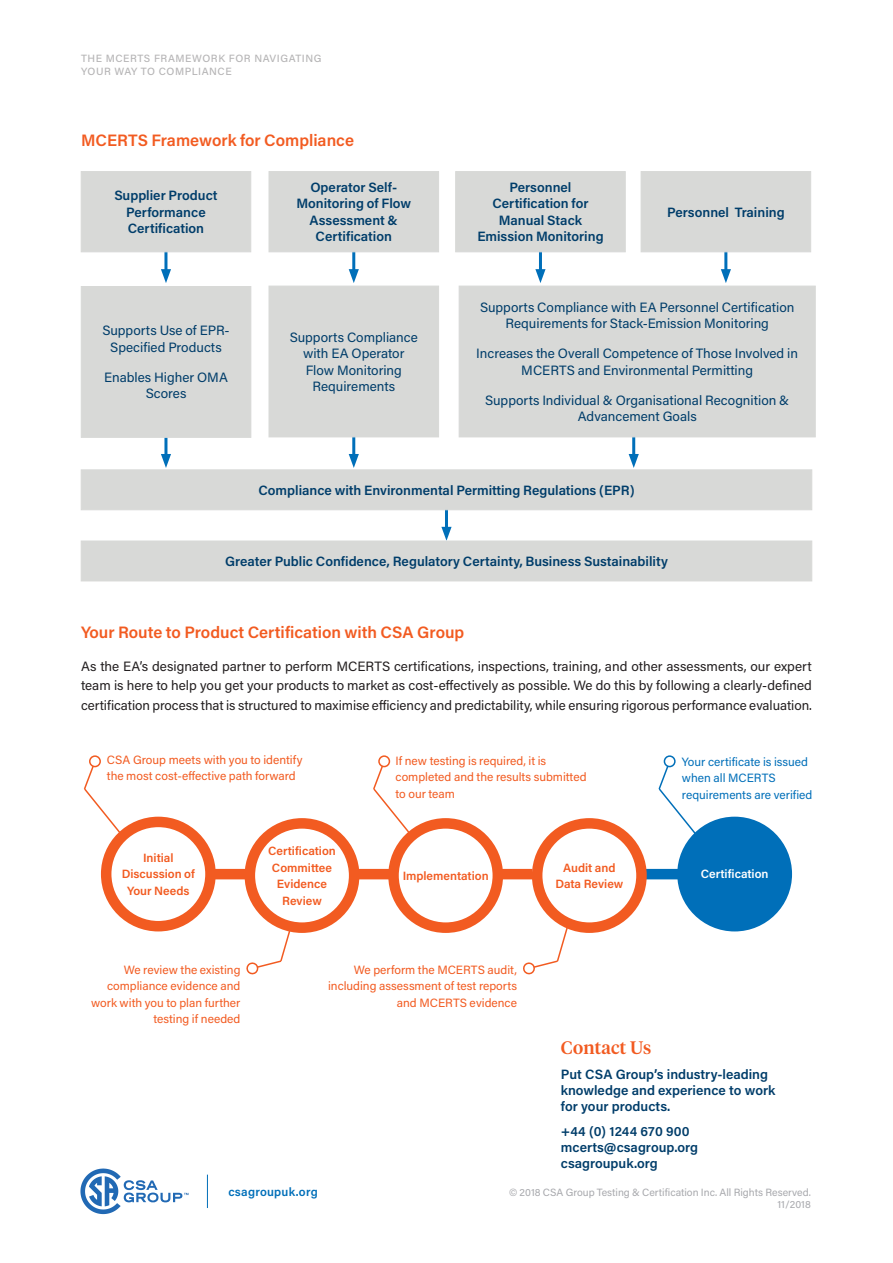
<style>
.page{position:relative;width:893px;height:1263px;background:#fff}
.page>*{position:absolute;margin:0;border:0;box-sizing:border-box;transform-origin:0 0}
.Pull_Quote_Orange{font:500 18px "Tiempos Headline";letter-spacing:.01em;color:#f25b21}
.Paragraph_Headers{font:600 16.5px "Acumin Pro";color:#f25b21}
.CTA_Body{font:600 13.5px/16.5px "Acumin Pro";color:#003d6a;text-align:center}
.t1{font:13.5px/16.5px "Acumin Pro";color:#003d6a;text-align:center}
.Body_Copy_Justified{font:13.5px/19.5px "Acumin Pro";letter-spacing:-.005em;color:#231f20;text-align:justify}
.t2{font:12px/16.5px "Acumin Pro";color:#f25b21}
.t3{font:600 12px/16.5px "Acumin Pro";color:#f25b21;text-align:center}
.t4{font:12px/16.5px "Acumin Pro";color:#006fb9}
.t5{font:600 12px "Acumin Pro";letter-spacing:.02em;color:#006fb9}
.t6{font:600 12px "Acumin Pro";color:#fff}
.t7{font:10.5px/11.9px "Acumin Pro";color:#a8a9ad;text-align:right}
.Title_Reiterated{font:500 10.5px "Acumin Pro";letter-spacing:.05em;color:#b6b5b6}
</style>
<div class="page">
<hr style="left:207px;top:1174px;width:1px;height:34px;background:#006fb9">
<svg style="left:80px;top:1168px;width:108px;height:46px"></svg>
<hr style="left:164px;top:251px;width:3px;height:23px;background:#006fb9">
<svg style="left:161px;top:269px;width:10px;height:14px"></svg>
<hr style="left:164px;top:436px;width:3px;height:22px;background:#006fb9">
<svg style="left:161px;top:454px;width:10px;height:14px"></svg>
<hr style="left:352px;top:251px;width:3px;height:23px;background:#006fb9">
<svg style="left:349px;top:269px;width:10px;height:14px"></svg>
<hr style="left:352px;top:436px;width:3px;height:22px;background:#006fb9">
<svg style="left:349px;top:454px;width:10px;height:14px"></svg>
<hr style="left:539px;top:251px;width:3px;height:23px;background:#006fb9">
<svg style="left:535px;top:269px;width:11px;height:14px"></svg>
<hr style="left:632px;top:436px;width:3px;height:22px;background:#006fb9">
<svg style="left:629px;top:454px;width:10px;height:14px"></svg>
<hr style="left:445px;top:508px;width:3px;height:23px;background:#006fb9">
<svg style="left:441px;top:527px;width:11px;height:14px"></svg>
<hr style="left:724px;top:251px;width:3px;height:23px;background:#006fb9">
<svg style="left:721px;top:269px;width:10px;height:14px"></svg>
<div style="left:81px;top:171px;width:170px;height:81px;background:#d8d9d7"></div>
<div style="left:81px;top:286px;width:170px;height:151px;background:#d8d9d7"></div>
<div style="left:641px;top:171px;width:170px;height:81px;background:#d8d9d7"></div>
<div style="left:269px;top:171px;width:170px;height:81px;background:#d8d9d7"></div>
<div style="left:269px;top:286px;width:170px;height:151px;background:#d8d9d7"></div>
<div style="left:455px;top:171px;width:170px;height:81px;background:#d8d9d7"></div>
<div style="left:459px;top:286px;width:356px;height:151px;background:#d8d9d7"></div>
<div style="left:81px;top:470px;width:731px;height:40px;background:#d8d9d7"></div>
<div style="left:81px;top:541px;width:731px;height:40px;background:#d8d9d7"></div>
<svg style="left:523px;top:903px;width:50px;height:72px"></svg>
<svg style="left:246px;top:903px;width:48px;height:72px"></svg>
<div style="left:101px;top:817px;width:115px;height:114px;border:10px solid #f25b21;border-radius:50%"></div>
<div style="left:211px;top:869px;width:45px;height:10px;background:#f25b21"></div>
<div style="left:250px;top:823px;width:104px;height:105px;background:#fff;border-radius:50%"></div>
<div style="left:245px;top:818px;width:114px;height:115px;border:10px solid #f25b21;border-radius:50%"></div>
<div style="left:355px;top:869px;width:36px;height:10px;background:#f25b21"></div>
<div style="left:388px;top:818px;width:115px;height:115px;border:10px solid #f25b21;border-radius:50%"></div>
<div style="left:494px;top:869px;width:38px;height:10px;background:#f25b21"></div>
<div style="left:645px;top:869px;width:43px;height:10px;background:#006fb9"></div>
<div style="left:537px;top:823px;width:104px;height:105px;background:#fff;border-radius:50%"></div>
<div style="left:532px;top:818px;width:115px;height:115px;border:10px solid #f25b21;border-radius:50%"></div>
<div style="left:682px;top:822px;width:105px;height:104px;background:#006fb9;border-radius:50%"></div>
<div style="left:677px;top:817px;width:115px;height:114px;border:10px solid #006fb9;border-radius:50%"></div>
<svg style="left:83px;top:763px;width:40px;height:73px"></svg>
<div style="left:90px;top:756px;width:10px;height:10px;background:#fff;border-radius:50%"></div>
<div style="left:89px;top:755px;width:12px;height:12px;border:2px solid #f25b21;border-radius:50%"></div>
<svg style="left:373px;top:760px;width:39px;height:76px"></svg>
<div style="left:379px;top:756px;width:10px;height:10px;background:#fff;border-radius:50%"></div>
<div style="left:378px;top:755px;width:12px;height:12px;border:2px solid #f25b21;border-radius:50%"></div>
<svg style="left:658px;top:760px;width:40px;height:76px"></svg>
<div style="left:664px;top:756px;width:11px;height:10px;background:#fff;border-radius:50%"></div>
<div style="left:664px;top:755px;width:12px;height:12px;border:2px solid #006fb9;border-radius:50%"></div>
<p class="Title_Reiterated" style="left:81px;top:51px;width:242px">THE MCERTS FRAMEWORK FOR NAVIGATING</p>
<p class="Title_Reiterated" style="left:81px;top:64px;width:152px">YOUR WAY TO COMPLIANCE</p>
<p class="Paragraph_Headers" style="left:81px;top:128px;width:275px">MCERTS Framework for Compliance</p>
<p class="CTA_Body" style="left:114px;top:187px;width:105px">Supplier Product<br>Performance<br>Certification</p>
<p class="t1" style="left:102px;top:322px;width:129px">Supports Use of EPR-<br>Specified Products</p>
<p class="t1" style="left:104px;top:368px;width:125px">Enables Higher OMA<br>Scores</p>
<p class="CTA_Body" style="left:296px;top:178px;width:116px">Operator Self-<br>Monitoring of Flow<br>Assessment &amp;<br>Certification</p>
<p class="t1" style="left:290px;top:328px;width:130px">Supports Compliance with EA Operator<br>Flow Monitoring<br>Requirements</p>
<p class="CTA_Body" style="left:477px;top:178px;width:128px">Personnel<br>Certification for<br>Manual Stack<br>Emission Monitoring</p>
<p class="CTA_Body" style="left:667px;top:203px;width:119px">Personnel Training</p>
<p class="t1" style="left:480px;top:298px;width:316px">Supports Compliance with EA Personnel Certification<br>Requirements for Stack-Emission Monitoring</p>
<p class="t1" style="left:476px;top:345px;width:323px">Increases the Overall Competence of Those Involved in<br>MCERTS and Environmental Permitting</p>
<p class="t1" style="left:485px;top:391px;width:306px">Supports Individual &amp; Organisational Recognition &amp;<br>Advancement Goals</p>
<p class="CTA_Body" style="left:258px;top:481px;width:378px">Compliance with Environmental Permitting Regulations (EPR)</p>
<p class="CTA_Body" style="left:225px;top:552px;width:444px">Greater Public Confidence, Regulatory Certainty, Business Sustainability</p>
<p class="Paragraph_Headers" style="left:81px;top:620px;width:385px">Your Route to Product Certification with CSA Group</p>
<p class="Body_Copy_Justified" style="left:81px;top:656px;width:732px">As the EA’s designated partner to perform MCERTS certifications, inspections, training, and other assessments, our expert team is here to help you get your products to market as cost-effectively as possible. We do this by following a clearly-defined certification process that is structured to maximise efficiency and predictability, while ensuring rigorous performance evaluation.</p>
<p class="t2" style="left:107px;top:750px;width:197px">CSA Group meets with you to identify the most cost-effective path forward</p>
<p class="t3" style="left:122px;top:849px;width:75px">Initial<br>Discussion of<br>Your Needs</p>
<p class="t3" style="left:268px;top:842px;width:69px">Certification<br>Committee<br>Evidence<br>Review</p>
<p class="t2" style="left:396px;top:752px;width:192px">If new testing is required, it is completed and the results submitted to our team</p>
<p class="t4" style="left:682px;top:753px;width:132px">Your certificate is issued when all MCERTS requirements are verified</p>
<p class="t3" style="left:403px;top:867px;width:88px">Implementation</p>
<p class="t3" style="left:555px;top:859px;width:70px">Audit and<br>Data Review</p>
<p class="t6" style="left:701px;top:866px;width:69px">Certification</p>
<p class="t2" style="left:91px;top:961px;width:151px;text-align:right">We review the existing compliance evidence and work with you to plan further testing if needed</p>
<p class="t5" style="left:228px;top:1184px;width:91px">csagroupuk.org</p>
<p class="t2" style="left:328px;top:961px;width:191px;text-align:right">We perform the MCERTS audit, including assessment of test reports and MCERTS evidence</p>
<p class="Pull_Quote_Orange" style="left:561px;top:1035px;width:92px">Contact Us</p>
<p class="CTA_Body" style="left:561px;top:1065px;width:216px;text-align:left">Put CSA Group’s industry-leading knowledge and experience to work for your products.</p>
<p class="CTA_Body" style="left:561px;top:1122px;width:130px">+44 (0) 1244 670 900</p>
<p class="CTA_Body" style="left:561px;top:1139px;width:139px;text-align:left">mcerts@csagroup.org csagroupuk.org</p>
<p class="t7" style="left:509px;top:1186px;width:303px">© 2018 CSA Group Testing &amp; Certification Inc. All Rights Reserved.<br>11/2018</p>
</div>
